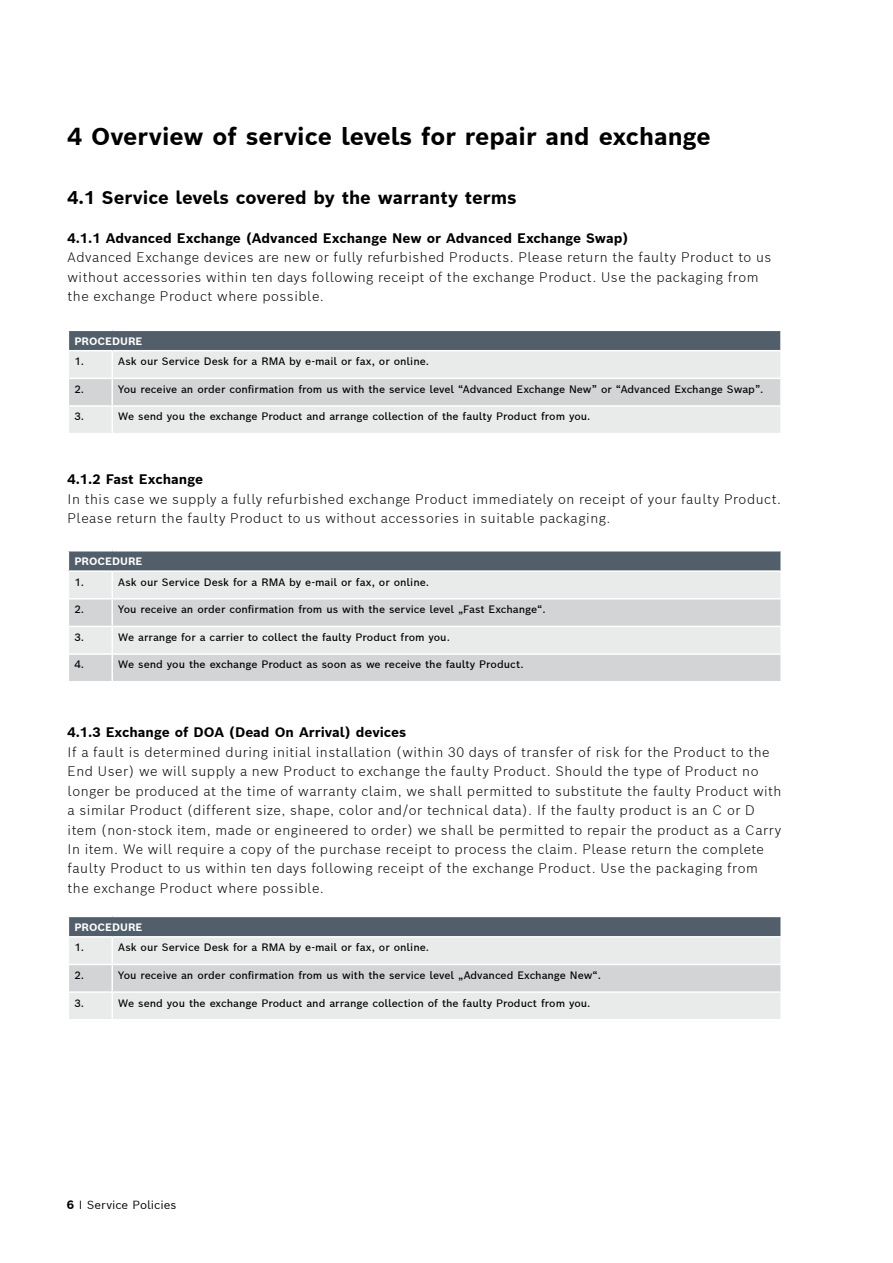
<style>
.page{position:relative;width:893px;height:1263px;background:#fff}
.page>*{position:absolute;margin:0;border:0;box-sizing:border-box;transform-origin:0 0}
.t1{font:700 24px "Bosch Sans";color:#000}
.t2{font:700 18px "Bosch Sans";color:#000}
.t3{font:300 13.5px/19.5px "Bosch Sans";letter-spacing:.04em;color:#000}
.t4{font:700 13.5px "Bosch Sans";color:#000}
.t5{font:11.55px "Bosch Sans";color:#000}
.t6{font:500 10.5px "Bosch Sans";color:#000}
.t7{font:700 10.5px "Bosch Sans";color:#fff}
.s1{font-weight:700;font-size:12px}
</style>
<div class="page">
<svg style="left:68px;top:917px;width:713px;height:102px;background:#c8cbce"></svg>
<hr style="left:780px;top:993px;width:2px;height:26px;background:#fff">
<svg style="left:68px;top:331px;width:713px;height:102px;background:#c8cbce"></svg>
<hr style="left:780px;top:407px;width:2px;height:26px;background:#fff">
<svg style="left:68px;top:551px;width:713px;height:130px;background:#cccfd1"></svg>
<hr style="left:780px;top:655px;width:2px;height:26px;background:#fff">
<h1 class="t1" style="left:68px;top:121px;width:644px">4 Overview of service levels for repair and exchange</h1>
<h2 class="t2" style="left:68px;top:185px;width:451px">4.1 Service levels covered by the warranty terms</h2>
<p class="t4" style="left:68px;top:229px;width:562px">4.1.1 Advanced Exchange (Advanced Exchange New or Advanced Exchange Swap)</p>
<p class="t3" style="left:68px;top:247px;width:705px">Advanced Exchange devices are new or fully refurbished Products. Please return the faulty Product to us without accessories within ten days following receipt of the exchange Product. Use the packaging from the exchange Product where possible.</p>
<p class="t7" style="left:74px;top:334px;width:70px">PROCEDURE</p>
<p class="t6" style="left:74px;top:354px;width:11px">1.</p>
<p class="t6" style="left:118px;top:354px;width:312px">Ask our Service Desk for a RMA by e-mail or fax, or online.</p>
<p class="t6" style="left:74px;top:382px;width:11px">2.</p>
<p class="t6" style="left:118px;top:382px;width:647px">You receive an order confirmation from us with the service level “Advanced Exchange New” or “Advanced Exchange Swap”.</p>
<p class="t6" style="left:74px;top:409px;width:11px">3.</p>
<p class="t6" style="left:118px;top:409px;width:474px">We send you the exchange Product and arrange collection of the faulty Product from you.</p>
<p class="t4" style="left:68px;top:470px;width:137px">4.1.2 Fast Exchange</p>
<p class="t3" style="left:68px;top:489px;width:715px">In this case we supply a fully refurbished exchange Product immediately on receipt of your faulty Product.<br>Please return the faulty Product to us without accessories in suitable packaging.</p>
<p class="t7" style="left:74px;top:554px;width:70px">PROCEDURE</p>
<p class="t6" style="left:74px;top:575px;width:11px">1.</p>
<p class="t6" style="left:118px;top:575px;width:312px">Ask our Service Desk for a RMA by e-mail or fax, or online.</p>
<p class="t6" style="left:74px;top:602px;width:11px">2.</p>
<p class="t6" style="left:118px;top:602px;width:429px">You receive an order confirmation from us with the service level „Fast Exchange“.</p>
<p class="t6" style="left:74px;top:630px;width:11px">3.</p>
<p class="t6" style="left:118px;top:630px;width:333px">We arrange for a carrier to collect the faulty Product from you.</p>
<p class="t6" style="left:74px;top:658px;width:11px">4.</p>
<p class="t6" style="left:118px;top:658px;width:407px">We send you the exchange Product as soon as we receive the faulty Product.</p>
<p class="t4" style="left:68px;top:723px;width:340px">4.1.3 Exchange of DOA (Dead On Arrival) devices</p>
<p class="t3" style="left:68px;top:741px;width:715px">If a fault is determined during initial installation (within 30 days of transfer of risk for the Product to the End User) we will supply a new Product to exchange the faulty Product. Should the type of Product no longer be produced at the time of warranty claim, we shall permitted to substitute the faulty Product with a similar Product (different size, shape, color and/or technical data). If the faulty product is an C or D item (non-stock item, made or engineered to order) we shall be permitted to repair the product as a Carry In item. We will require a copy of the purchase receipt to process the claim. Please return the complete faulty Product to us within ten days following receipt of the exchange Product. Use the packaging from the exchange Product where possible.</p>
<p class="t7" style="left:74px;top:920px;width:70px">PROCEDURE</p>
<p class="t6" style="left:74px;top:940px;width:11px">1.</p>
<p class="t6" style="left:118px;top:940px;width:312px">Ask our Service Desk for a RMA by e-mail or fax, or online.</p>
<p class="t6" style="left:74px;top:968px;width:11px">2.</p>
<p class="t6" style="left:118px;top:968px;width:484px">You receive an order confirmation from us with the service level „Advanced Exchange New“.</p>
<p class="t6" style="left:74px;top:995px;width:11px">3.</p>
<p class="t6" style="left:118px;top:995px;width:474px">We send you the exchange Product and arrange collection of the faulty Product from you.</p>
<p class="t5" style="left:67px;top:1197px;width:111px"><span class="s1">6</span> I Service Policies</p>
</div>
